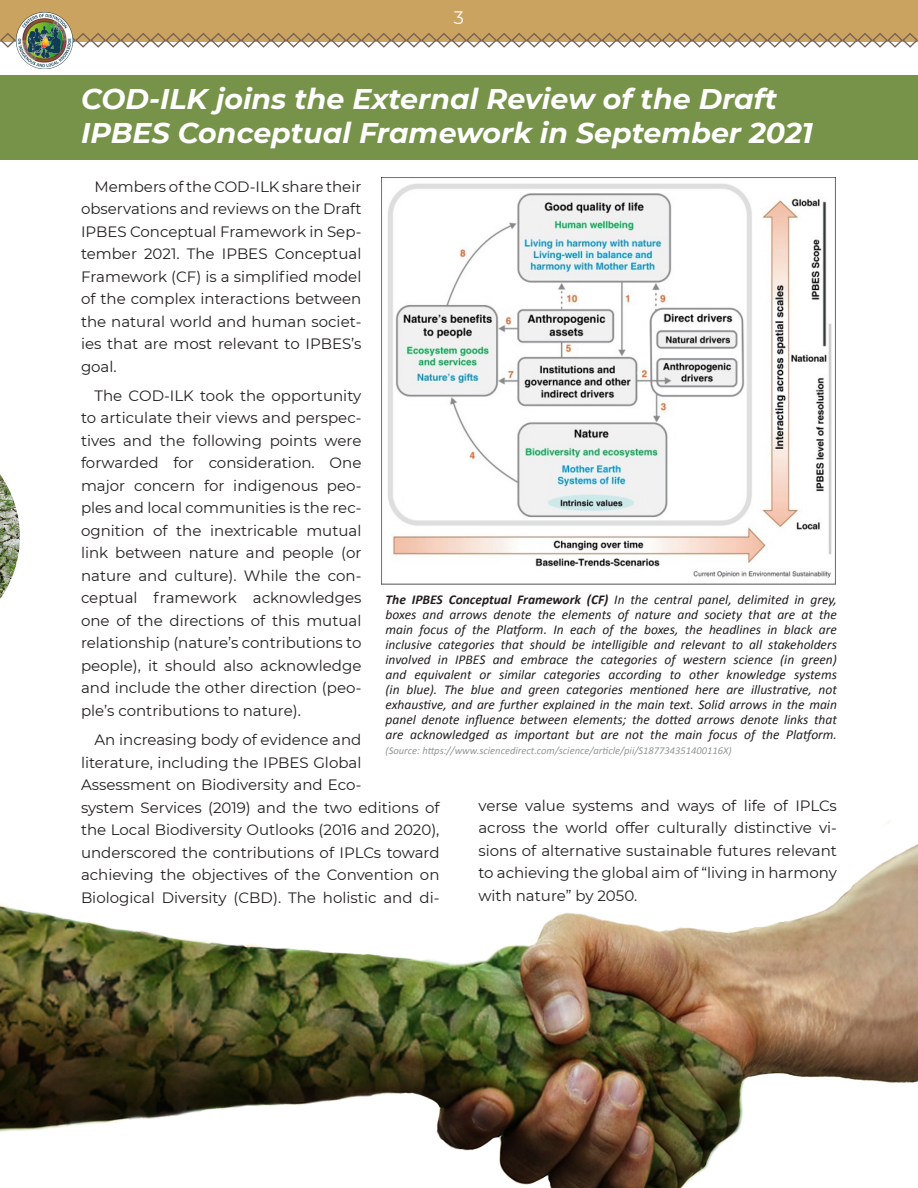
<style>
.page{position:relative;width:918px;height:1188px;background:#fff}
.page>*{position:absolute;margin:0;border:0;box-sizing:border-box;transform-origin:0 0}
.t1{font:italic 700 28.5px/34.2px "Montserrat";color:#fff}
.t2{font:18px "Montserrat";color:#fff}
.Body{font:15px/22.5px "Montserrat";color:#231f20;text-align:justify}
.t3{font:italic 13.5px/15px "Calibri";color:#231f20;text-align:justify}
.t4{font:italic 10.5px "Calibri";color:#939598}
.s1{font-weight:700}
</style>
<div class="page">
<div style="left:0;top:75px;width:918px;height:84px;background:#769349"></div>
<img style="left:0;top:474px;width:20px;height:125px">
<img style="left:382px;top:177px;width:454px;height:408px">
<img style="left:1px;top:821px;width:917px;height:367px">
<div style="left:0;top:0;width:918px;height:42px;background:#caa360"></div>
<svg style="left:0;top:33px;width:918px;height:15px"></svg>
<img style="left:16px;top:12px;width:56px;height:56px">
<p class="t2" style="left:454px;top:5px;width:12px">3</p>
<p class="t1" style="left:81px;top:80px;width:734px">COD-ILK joins the External Review of the Draft<br>IPBES Conceptual Framework in September 2021</p>
<p class="Body" style="left:81px;top:175px;width:282px;text-indent:14px">Members of the COD-ILK share their observations and reviews on the Draft IPBES Conceptual Framework in Sep&shy;tember 2021. The IPBES Conceptual Framework (CF) is a simplified model of the complex interactions between the natural world and human societ&shy;ies that are most relevant to IPBES’s goal.</p>
<p class="Body" style="left:81px;top:384px;width:282px;text-indent:14px">The COD-ILK took the opportunity to articulate their views and perspec&shy;tives and the following points were forwarded for consideration. One major concern for indigenous peo&shy;ples and local communities is the rec&shy;ognition of the inextricable mutual link between nature and people (or nature and culture). While the con&shy;ceptual framework acknowledges one of the directions of this mutual relationship (nature’s contributions to people), it should also acknowledge and include the other direction (peo&shy;ple’s contributions to nature).</p>
<p class="Body" style="left:81px;top:728px;width:360px;text-align:left;text-indent:14px">An increasing body of evidence and<br>literature, including the IPBES Global Assessment on Biodiversity and Eco-<br>system Services (2019) and the two editions of the Local Biodiversity Outlooks (2016 and 2020), underscored the contributions of IPLCs toward achieving the objectives of the Convention on Biological Diversity (CBD). The holistic and di-</p>
<p class="t3" style="left:386px;top:592px;width:453px"><span class="s1">The IPBES Conceptual Framework (CF)</span> In the central panel, delimited in grey, boxes and arrows denote the elements of nature and society that are at the main focus of the Platform. In each of the boxes, the headlines in black are inclusive categories that should be intelligible and relevant to all stakeholders involved in IPBES and embrace the categories of western science (in green) and equivalent or similar categories according to other knowledge systems (in blue). The blue and green categories mentioned here are illustrative, not exhaustive, and are further explained in the main text. Solid arrows in the main panel denote influence between elements; the dotted arrows denote links that are acknowledged as important but are not the main focus of the Platform.</p>
<p class="t4" style="left:386px;top:743px;width:348px">(Source: https://www.sciencedirect.com/science/article/pii/S187734351400116X)</p>
<p class="Body" style="left:478px;top:793px;width:360px">verse value systems and ways of life of IPLCs across the world offer culturally distinctive vi&shy;sions of alternative sustainable futures relevant to achieving the global aim of “living in harmony with nature” by 2050.</p>
</div>
